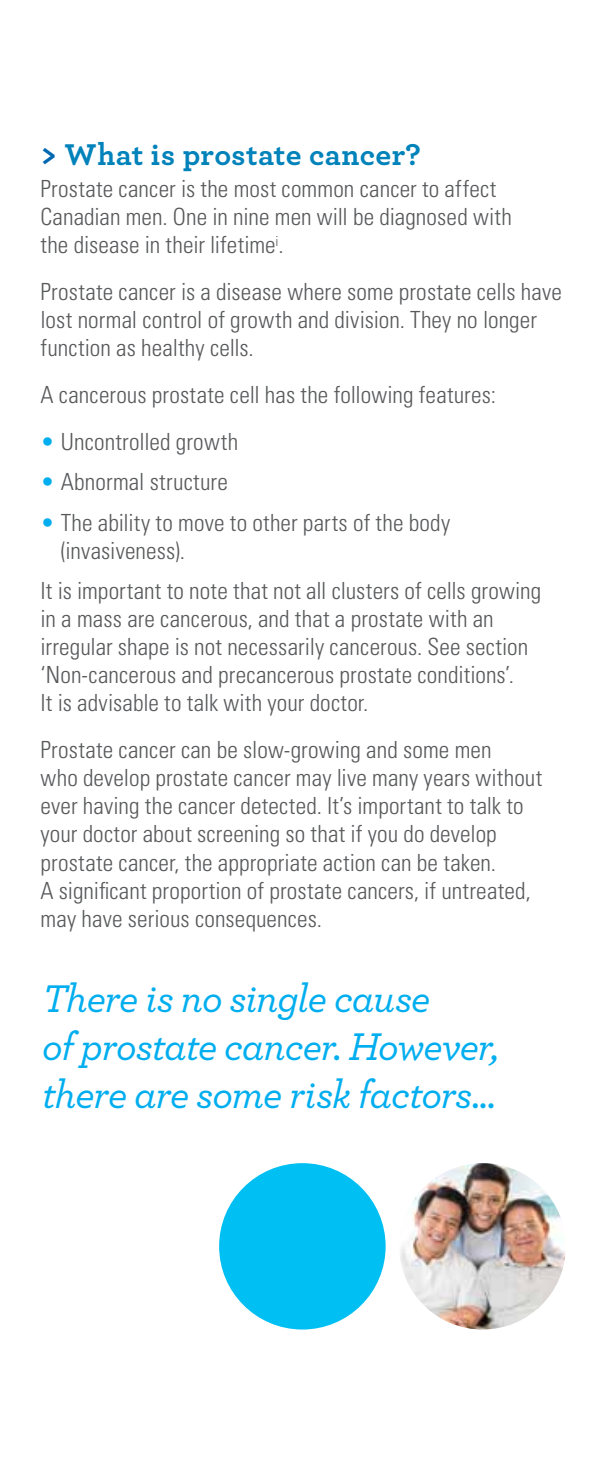
<style>
.page{position:relative;width:608px;height:1458px;background:#fff}
.page>*{position:absolute;margin:0;border:0;box-sizing:border-box;transform-origin:0 0}
.t1{font:italic 500 40.5px/47.9px "Archer";letter-spacing:-.025em;color:#00aeef}
.t2{font:700 31.5px "Archer";letter-spacing:.005em;color:#0082ba}
.t3{font:300 condensed 23.62px/28.1px "Univers";letter-spacing:.005em;color:#58595b}
.s1{font-size:38.25px;color:#0067b1}
.s2{color:#00aeef}
</style>
<div class="page">
<div style="left:219px;top:1163px;width:166px;height:167px;background:#00c0f3;border-radius:50%"></div>
<img style="left:399px;top:1163px;width:166px;height:167px;border-radius:83px">
<h2 class="t2" style="left:40px;top:135px;width:382px"><span class="s1">&gt;</span> What is prostate cancer?</h2>
<p class="t3" style="left:40px;top:175px;width:472px">Prostate cancer is the most common cancer to affect<br>Canadian men. One in nine men will be diagnosed with the disease in their lifetime<sup>i</sup>.</p>
<p class="t3" style="left:40px;top:278px;width:523px">Prostate cancer is a disease where some prostate cells have lost normal control of growth and division. They no longer function as healthy cells.</p>
<p class="t3" style="left:40px;top:381px;width:457px">A cancerous prostate cell has the following features:</p>
<p class="t3" style="left:40px;top:427px;width:199px"><span class="s2">•</span> Uncontrolled growth</p>
<p class="t3" style="left:40px;top:468px;width:189px"><span class="s2">•</span> Abnormal structure</p>
<p class="t3" style="left:61px;top:508px;width:391px;text-indent:-20px"><span class="s2">•</span> The ability to move to other parts of the body (invasiveness).</p>
<p class="t3" style="left:40px;top:576px;width:502px">It is important to note that not all clusters of cells growing in a mass are cancerous, and that a prostate with an irregular shape is not necessarily cancerous. See section ‘Non-cancerous and precancerous prostate conditions’.<br>It is advisable to talk with your doctor.</p>
<p class="t3" style="left:40px;top:735px;width:503px">Prostate cancer can be slow-growing and some men<br>who develop prostate cancer may live many years without ever having the cancer detected. It’s important to talk to your doctor about screening so that if you do develop prostate cancer, the appropriate action can be taken.<br>A significant proportion of prostate cancers, if untreated, may have serious consequences.</p>
<h1 class="t1" style="left:42px;top:972px;width:458px">There is no single cause<br>of prostate cancer. However, there are some risk factors...</h1>
</div>
